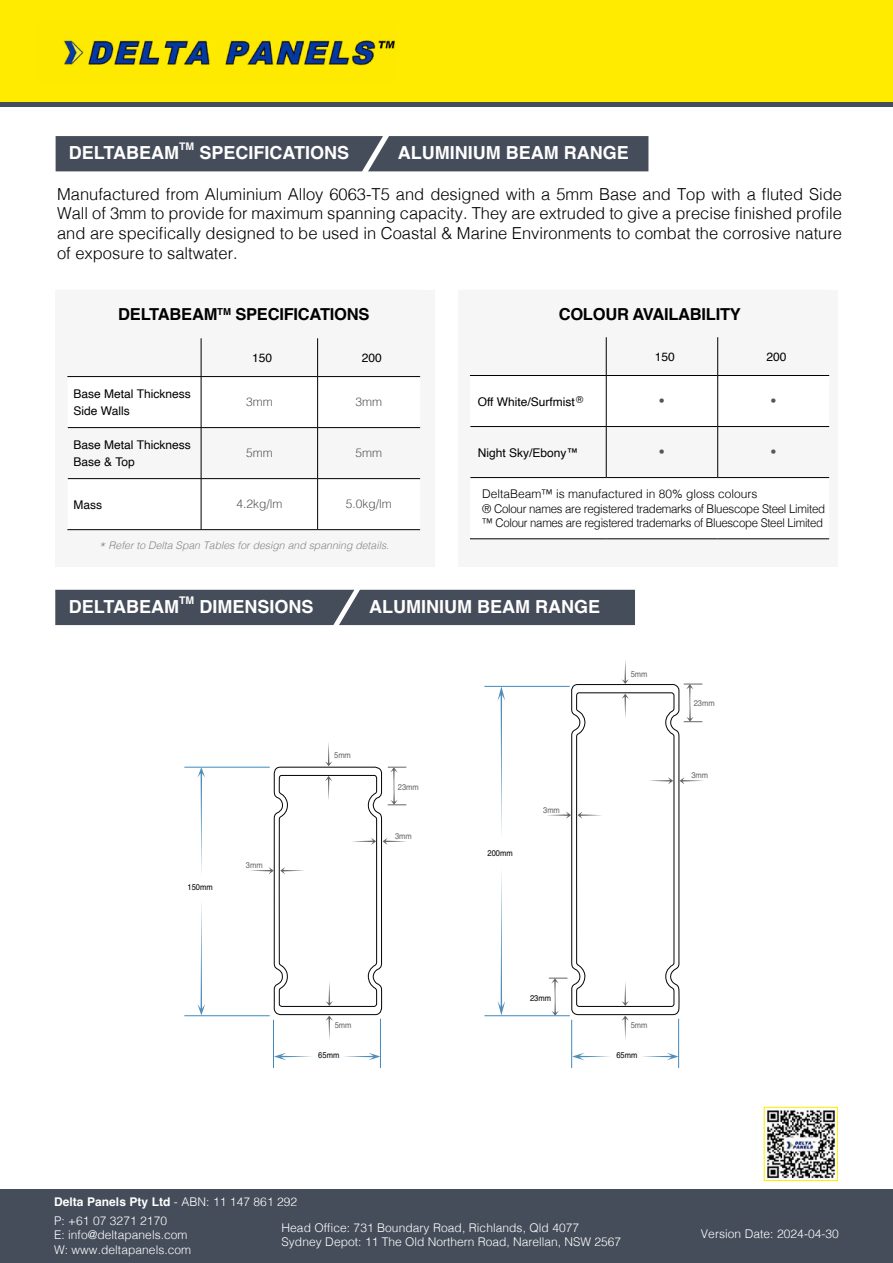
<style>
.page{position:relative;width:893px;height:1263px;background:#fff}
.page>*{position:absolute;margin:0;border:0;box-sizing:border-box;transform-origin:0 0}
.t1{font:700 18px "Helvetica";color:#fff}
.t2{font:300 16.5px/19.8px "Helvetica";color:#000;text-align:justify}
.t3{font:700 16.5px "Helvetica";letter-spacing:-.015em;color:#000}
.t4{font:300 12px/14.4px "Helvetica";letter-spacing:.005em;color:#fff}
.t5{font:300 12px/14.4px "Helvetica";letter-spacing:-.025em;color:#000}
.t6{font:12px/16.5px "Helvetica";color:#000}
.t7{font:300 12px "Helvetica";color:#575756}
.t8{font:italic 300 10.5px "Helvetica";color:#878787}
.t9{font:700 10.5px "Helvetica";color:#fff}
.t10{font:8.4px "Helvetica";color:#636467;scale:.91 1}
.t11{font:8.4px "Helvetica";color:#010202;scale:.91 1}
.s1{font-size:15px}
.s2{font-weight:700}
</style>
<div class="page">
<div style="left:0;top:0;width:893px;height:104px;background:#feeb00"></div>
<div style="left:0;top:102px;width:893px;height:5px;background:#464d5b"></div>
<img style="left:64px;top:40px;width:331px;height:27px">
<div style="left:0;top:1188px;width:893px;height:75px;background:#464d5a"></div>
<div style="left:458px;top:290px;width:380px;height:276px;background:#f6f6f6"></div>
<hr style="left:606px;top:337px;width:1px;height:38px;background:#000">
<hr style="left:717px;top:337px;width:1px;height:38px;background:#000">
<hr style="left:470px;top:375px;width:136px;height:1px;background:#000">
<hr style="left:606px;top:375px;width:112px;height:1px;background:#000">
<hr style="left:606px;top:376px;width:1px;height:50px;background:#000">
<hr style="left:606px;top:426px;width:112px;height:1px;background:#000">
<hr style="left:606px;top:427px;width:1px;height:50px;background:#000">
<hr style="left:718px;top:375px;width:111px;height:1px;background:#000">
<hr style="left:717px;top:376px;width:1px;height:50px;background:#000">
<hr style="left:718px;top:426px;width:111px;height:1px;background:#000">
<hr style="left:717px;top:427px;width:1px;height:50px;background:#000">
<hr style="left:470px;top:538px;width:136px;height:1px;background:#000">
<hr style="left:606px;top:538px;width:112px;height:1px;background:#000">
<hr style="left:718px;top:538px;width:111px;height:1px;background:#000">
<hr style="left:470px;top:426px;width:136px;height:1px;background:#000">
<hr style="left:470px;top:477px;width:136px;height:1px;background:#000">
<hr style="left:606px;top:477px;width:112px;height:1px;background:#000">
<hr style="left:718px;top:477px;width:111px;height:1px;background:#000">
<div style="left:56px;top:290px;width:379px;height:276px;background:#f6f6f6"></div>
<svg style="left:67px;top:338px;width:353px;height:193px"></svg>
<svg style="left:68px;top:377px;width:352px;height:152px;fill:#fff"></svg>
<hr style="left:201px;top:338px;width:1px;height:38px;background:#000">
<hr style="left:317px;top:338px;width:1px;height:38px;background:#000">
<hr style="left:201px;top:428px;width:1px;height:50px;background:#000">
<hr style="left:317px;top:428px;width:1px;height:50px;background:#000">
<hr style="left:68px;top:478px;width:133px;height:1px;background:#000">
<hr style="left:201px;top:478px;width:117px;height:1px;background:#000">
<hr style="left:201px;top:479px;width:1px;height:50px;background:#000">
<hr style="left:318px;top:478px;width:102px;height:1px;background:#000">
<hr style="left:317px;top:479px;width:1px;height:50px;background:#000">
<hr style="left:67px;top:529px;width:134px;height:1px;background:#000">
<hr style="left:201px;top:529px;width:117px;height:1px;background:#000">
<hr style="left:318px;top:529px;width:102px;height:1px;background:#000">
<hr style="left:67px;top:376px;width:134px;height:1px;background:#000">
<hr style="left:201px;top:376px;width:117px;height:1px;background:#000">
<hr style="left:201px;top:377px;width:1px;height:50px;background:#000">
<hr style="left:318px;top:376px;width:102px;height:1px;background:#000">
<hr style="left:317px;top:377px;width:1px;height:50px;background:#000">
<hr style="left:68px;top:427px;width:133px;height:1px;background:#000">
<hr style="left:201px;top:427px;width:117px;height:1px;background:#000">
<hr style="left:318px;top:427px;width:102px;height:1px;background:#000">
<hr style="left:678px;top:1019px;width:1px;height:49px;background:#3f89c0">
<hr style="left:571px;top:1020px;width:1px;height:48px;background:#3f89c0">
<svg style="left:642px;top:1053px;width:37px;height:7px"></svg>
<svg style="left:572px;top:1053px;width:38px;height:7px"></svg>
<hr style="left:380px;top:1019px;width:1px;height:49px;background:#3f89c0">
<hr style="left:273px;top:1020px;width:1px;height:48px;background:#3f89c0">
<svg style="left:344px;top:1053px;width:36px;height:7px"></svg>
<svg style="left:274px;top:1053px;width:38px;height:7px"></svg>
<svg style="left:684px;top:684px;width:18px;height:38px"></svg>
<svg style="left:622px;top:660px;width:7px;height:24px"></svg>
<svg style="left:622px;top:1015px;width:7px;height:25px"></svg>
<svg style="left:326px;top:1015px;width:7px;height:25px"></svg>
<svg style="left:680px;top:777px;width:23px;height:7px"></svg>
<svg style="left:250px;top:867px;width:24px;height:7px"></svg>
<hr style="left:484px;top:1015px;width:86px;height:1px;background:#3f89c0">
<hr style="left:185px;top:1015px;width:85px;height:1px;background:#3f89c0">
<hr style="left:185px;top:767px;width:85px;height:1px;background:#3f89c0">
<svg style="left:198px;top:903px;width:7px;height:112px"></svg>
<svg style="left:198px;top:767px;width:7px;height:107px"></svg>
<svg style="left:274px;top:684px;width:406px;height:331px"></svg>
<div style="left:56px;top:136px;width:592px;height:35px;background:#464d5a"></div>
<div style="left:55px;top:590px;width:580px;height:35px;background:#464d5a"></div>
<img style="left:766px;top:1109px;width:69px;height:70px">
<div style="left:764px;top:1107px;width:74px;height:74px;border:1px solid #ffed00"></div>
<p class="t1" style="left:69px;top:142px;width:112px">DELTABEAM</p>
<p class="t9" style="left:179px;top:140px;width:17px">TM</p>
<p class="t1" style="left:199px;top:142px;width:151px">SPECIFICATIONS</p>
<p class="t1" style="left:398px;top:142px;width:232px">ALUMINIUM BEAM RANGE</p>
<p class="t2" style="left:57px;top:183px;width:786px">Manufactured from Aluminium Alloy 6063-T5 and designed with a 5mm Base and Top with a fluted Side Wall of 3mm to provide for maximum spanning capacity. They are extruded to give a precise finished profile and are specifically designed to be used in Coastal &amp; Marine Environments to combat the corrosive nature of exposure to saltwater.</p>
<p class="t3" style="left:118px;top:304px;width:253px">DELTABEAM<sup>TM</sup> SPECIFICATIONS</p>
<p class="t6" style="left:252px;top:350px;width:22px">150</p>
<p class="t6" style="left:362px;top:350px;width:22px">200</p>
<p class="t6" style="left:74px;top:386px;width:119px">Base Metal Thickness<br>Side Walls</p>
<p class="t7" style="left:246px;top:392px;width:28px">3mm</p>
<p class="t7" style="left:356px;top:392px;width:28px">3mm</p>
<p class="t6" style="left:74px;top:437px;width:119px">Base Metal Thickness<br>Base &amp; Top</p>
<p class="t7" style="left:246px;top:443px;width:28px">5mm</p>
<p class="t7" style="left:356px;top:443px;width:28px">5mm</p>
<p class="t6" style="left:74px;top:496px;width:30px">Mass</p>
<p class="t7" style="left:236px;top:494px;width:48px">4.2kg/lm</p>
<p class="t7" style="left:346px;top:494px;width:48px">5.0kg/lm</p>
<p class="t8" style="left:98px;top:536px;width:292px"><span class="s1">*</span> Refer to Delta Span Tables for design and spanning details.</p>
<p class="t3" style="left:559px;top:304px;width:184px">COLOUR AVAILABILITY</p>
<p class="t6" style="left:655px;top:349px;width:22px">150</p>
<p class="t6" style="left:766px;top:349px;width:22px">200</p>
<p class="t6" style="left:478px;top:393px;width:107px">Off White/Surfmist<sup>®</sup></p>
<p class="t7" style="left:659px;top:391px;width:7px">•</p>
<p class="t7" style="left:771px;top:391px;width:7px">•</p>
<p class="t6" style="left:478px;top:444px;width:102px">Night Sky/Ebony™</p>
<p class="t7" style="left:659px;top:442px;width:7px">•</p>
<p class="t7" style="left:771px;top:442px;width:7px">•</p>
<p class="t5" style="left:482px;top:486px;width:344px">DeltaBeam™ is manufactured in 80% gloss colours<br>® Colour names are registered trademarks of Bluescope Steel Limited ™ Colour names are registered trademarks of Bluescope Steel Limited</p>
<p class="t1" style="left:69px;top:596px;width:112px">DELTABEAM</p>
<p class="t9" style="left:179px;top:594px;width:17px">TM</p>
<p class="t1" style="left:199px;top:596px;width:116px">DIMENSIONS</p>
<p class="t1" style="left:369px;top:596px;width:232px">ALUMINIUM BEAM RANGE</p>
<p class="t11" style="left:188px;top:880px;width:29px">150mm</p>
<p class="t10" style="left:246px;top:859px;width:20px">3mm</p>
<p class="t10" style="left:334px;top:748px;width:20px">5mm</p>
<p class="t10" style="left:398px;top:780px;width:25px">23mm</p>
<p class="t10" style="left:395px;top:829px;width:20px">3mm</p>
<p class="t11" style="left:488px;top:847px;width:29px">200mm</p>
<p class="t10" style="left:543px;top:803px;width:20px">3mm</p>
<p class="t10" style="left:631px;top:667px;width:20px">5mm</p>
<p class="t10" style="left:335px;top:1018px;width:20px">5mm</p>
<p class="t11" style="left:530px;top:991px;width:25px">23mm</p>
<p class="t10" style="left:631px;top:1018px;width:20px">5mm</p>
<p class="t11" style="left:318px;top:1049px;width:25px">65mm</p>
<p class="t11" style="left:616px;top:1049px;width:25px">65mm</p>
<p class="t10" style="left:694px;top:697px;width:25px">23mm</p>
<p class="t10" style="left:691px;top:769px;width:20px">3mm</p>
<p class="t4" style="left:54px;top:1192px;width:245px;line-height:18.6px"><span class="s2">Delta Panels Pty Ltd</span> - ABN: 11 147 861 292<br>P: +61 07 3271 2170</p>
<p class="t4" style="left:54px;top:1227px;width:139px">E: info@deltapanels.com<br>W: www.deltapanels.com</p>
<p class="t4" style="left:281px;top:1219px;width:341px">Head Office: 731 Boundary Road, Richlands, Qld 4077<br>Sydney Depot: 11 The Old Northern Road, Narellan, NSW 2567</p>
<p class="t4" style="left:701px;top:1225px;width:140px">Version Date: 2024-04-30</p>
</div>
